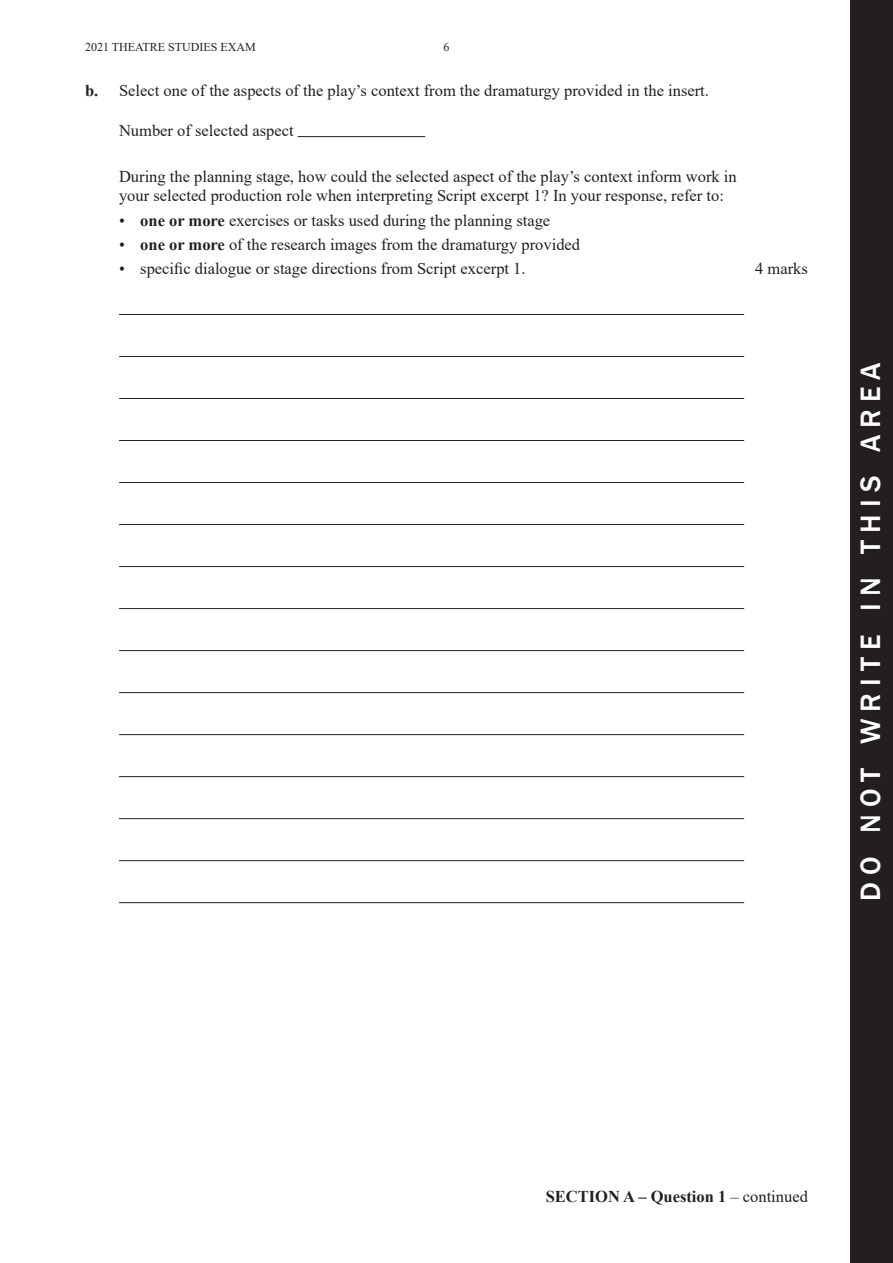
<style>
.page{position:relative;width:893px;height:1263px;background:#fff}
.page>*{position:absolute;margin:0;border:0;box-sizing:border-box;transform-origin:0 0}
.t1{font:28.8px "Franklin Gothic Medium SC800";letter-spacing:.25em;color:#fff}
.t2{font:16.5px/19.8px "Times New Roman";color:#231f20}
.t3{font:700 16.5px "Times New Roman";color:#231f20}
.t4{font:12px "Times New Roman";color:#231f20}
.s1{font-weight:700}
.s2{font-weight:400}
</style>
<div class="page">
<div style="left:850px;top:0;width:43px;height:1263px;background:#231f20"></div>
<hr style="left:298px;top:136px;width:127px;height:1px;background:#231f20">
<hr style="left:119px;top:314px;width:625px;height:1px;background:#231f20">
<hr style="left:119px;top:356px;width:625px;height:1px;background:#231f20">
<hr style="left:119px;top:398px;width:625px;height:1px;background:#231f20">
<hr style="left:119px;top:440px;width:625px;height:1px;background:#231f20">
<hr style="left:119px;top:482px;width:625px;height:1px;background:#231f20">
<hr style="left:119px;top:524px;width:625px;height:1px;background:#231f20">
<hr style="left:119px;top:566px;width:625px;height:1px;background:#231f20">
<hr style="left:119px;top:608px;width:625px;height:1px;background:#231f20">
<hr style="left:119px;top:650px;width:625px;height:1px;background:#231f20">
<hr style="left:119px;top:692px;width:625px;height:1px;background:#231f20">
<hr style="left:119px;top:734px;width:625px;height:1px;background:#231f20">
<hr style="left:119px;top:776px;width:625px;height:1px;background:#231f20">
<hr style="left:119px;top:818px;width:625px;height:1px;background:#231f20">
<hr style="left:119px;top:860px;width:625px;height:1px;background:#231f20">
<hr style="left:119px;top:902px;width:625px;height:1px;background:#231f20">
<p class="t4" style="left:85px;top:38px;width:172px">2021 THEATRE STUDIES EXAM</p>
<p class="t4" style="left:443px;top:38px;width:7px">6</p>
<p class="t2" style="left:85px;top:81px;width:625px"><span class="s1">b.</span> Select one of the aspects of the play’s context from the dramaturgy provided in the insert.</p>
<p class="t2" style="left:119px;top:120px;width:176px">Number of selected aspect</p>
<p class="t2" style="left:119px;top:166px;width:619px">During the planning stage, how could the selected aspect of the play’s context inform work in your selected production role when interpreting Script excerpt 1? In your response, refer to:</p>
<p class="t2" style="left:119px;top:210px;width:433px">• <span class="s1">one or more</span> exercises or tasks used during the planning stage</p>
<p class="t2" style="left:119px;top:234px;width:463px">• <span class="s1">one or more</span> of the research images from the dramaturgy provided</p>
<p class="t2" style="left:119px;top:258px;width:408px">• specific dialogue or stage directions from Script excerpt 1.</p>
<p class="t2" style="left:755px;top:258px;width:54px">4 marks</p>
<h1 class="t1" style="left:853px;top:901px;width:540px;rotate:-90deg">do not write in this area</h1>
<p class="t3" style="left:546px;top:1185px;width:264px">SECTION A – Question 1 <span class="s2">– continued</span></p>
</div>
